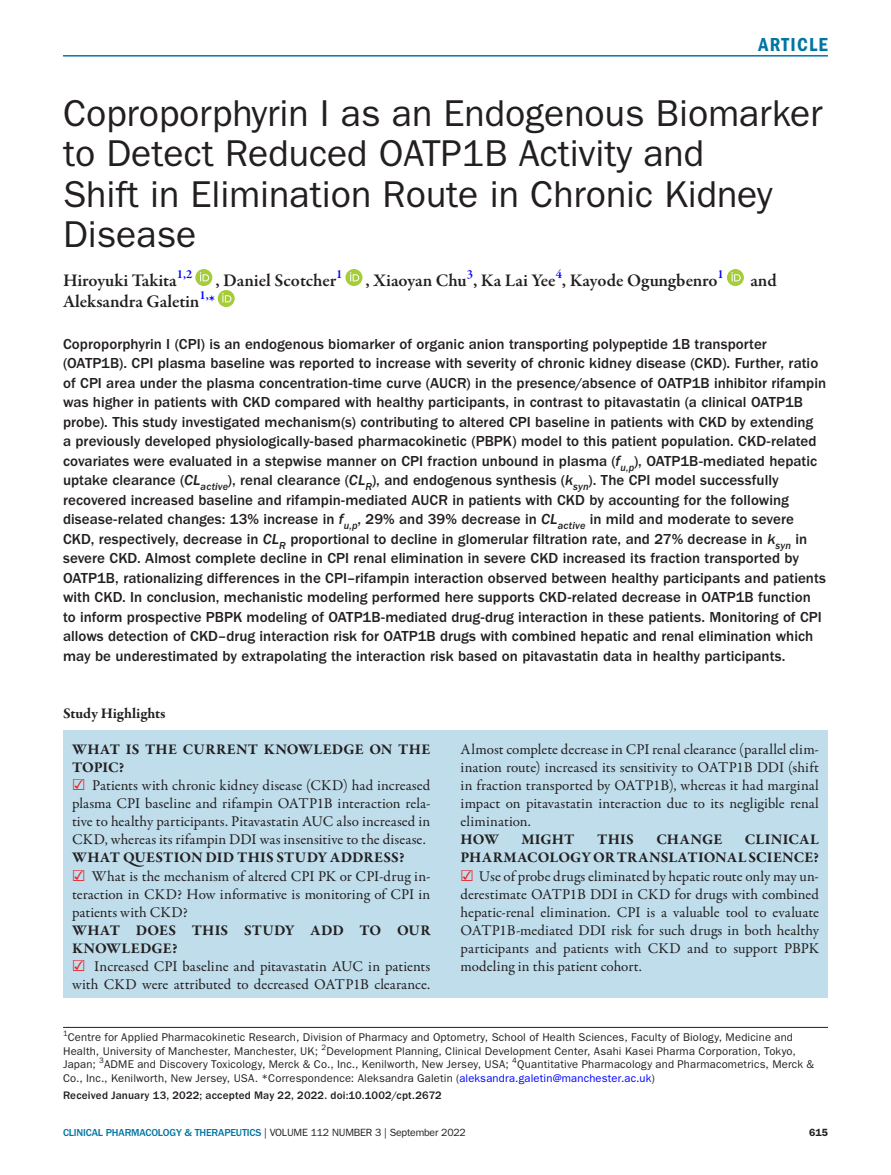
<style>
.page{position:relative;width:891px;height:1175px;background:#fff}
.page>*{position:absolute;margin:0;border:0;box-sizing:border-box;transform-origin:0 0}
.t1{font:37.5px/40.5px "ITC Franklin Gothic Std";color:#231f20}
.t2{font:19.5px "ITC Franklin Gothic Std Dm Cd";letter-spacing:.065em;color:#0076a3}
.t3{font:600 18px "Garamond Premr Pro";color:#231f20}
.t4{font:500 15px/19.5px "ITC Franklin Gothic Std";letter-spacing:.005em;color:#231f20}
.t5{font:15px/18px "Garamond Premr Pro";color:#231f20;text-align:justify}
.t6{font:700 15px/18px "Garamond Premr Pro";letter-spacing:.01em;color:#231f20}
.t7{font:600 12.6px "Garamond Premr Pro";color:#00f}
.t8{font:11.25px/13.5px "ITC Franklin Gothic Std";letter-spacing:.015em;color:#231f20}
.t9{font:500 11.25px "ITC Franklin Gothic Std";letter-spacing:.015em;color:#231f20}
.t10{font:500 10.5px "ITC Franklin Gothic Std";letter-spacing:-.015em;color:#0076a3}
.t11{font:600 10.5px "ITC Franklin Gothic Std";color:#231f20}
.t12{font:7.8px "ITC Franklin Gothic Std";color:#231f20}
.s1{font-size:18px}
.s2{font-family:"ITC Franklin Gothic Std Med It";font-weight:400}
.s3{font-family:"Arial Unicode MS";font-size:18px;color:#ee1d23}
.s4{color:#00f}
.s5{font-weight:400;color:#231f20}
</style>
<div class="page">
<hr style="left:63px;top:55px;width:765px;height:2px;background:#0076a3">
<svg style="left:195px;top:269px;width:17px;height:17px"></svg>
<svg style="left:200px;top:272px;width:9px;height:9px"></svg>
<svg style="left:345px;top:269px;width:17px;height:17px"></svg>
<svg style="left:350px;top:272px;width:9px;height:9px"></svg>
<div style="left:727px;top:269px;width:17px;height:17px;background:#a5cd39;border-radius:50%"></div>
<svg style="left:731px;top:272px;width:10px;height:9px"></svg>
<svg style="left:218px;top:290px;width:17px;height:17px"></svg>
<svg style="left:222px;top:293px;width:9px;height:9px"></svg>
<hr style="left:63px;top:1027px;width:765px;height:1px;background:#231f20">
<div style="left:63px;top:695px;width:765px;height:302px;background:#bfddeb"></div>
<div style="left:51px;top:686px;width:780px;height:44px;background:#fff"></div>
<h2 class="t2" style="left:758px;top:33px;width:71px">ARTICLE</h2>
<h1 class="t1" style="left:63px;top:93px;width:761px">Coproporphyrin I as an Endogenous Biomarker to Detect Reduced OATP1B Activity and<br>Shift in Elimination Route in Chronic Kidney Disease</h1>
<p class="t3" style="left:63px;top:269px;width:131px">Hiroyuki Takita<sup>1,2</sup></p>
<p class="t3" style="left:215px;top:269px;width:129px">, Daniel Scotcher<sup>1</sup></p>
<p class="t3" style="left:365px;top:269px;width:360px">, Xiaoyan Chu<sup>3</sup>, Ka Lai Yee<sup>4</sup>, Kayode Ogungbenro<sup>1</sup></p>
<p class="t3" style="left:750px;top:269px;width:28px">and</p>
<p class="t3" style="left:63px;top:290px;width:138px">Aleksandra Galetin</p>
<p class="t7" style="left:200px;top:287px;width:17px">1,<span class="s1">*</span></p>
<p class="t4" style="left:63px;top:334px;width:765px">Coproporphyrin I (CPI) is an endogenous biomarker of organic anion transporting polypeptide 1B transporter (OATP1B). CPI plasma baseline was reported to increase with severity of chronic kidney disease (CKD). Further, ratio of CPI area under the plasma concentration-time curve (AUCR) in the presence/absence of OATP1B inhibitor rifampin was higher in patients with CKD compared with healthy participants, in contrast to pitavastatin (a clinical OATP1B probe). This study investigated mechanism(s) contributing to altered CPI baseline in patients with CKD by extending<br>a previously developed physiologically-based pharmacokinetic (PBPK) model to this patient population. CKD-related covariates were evaluated in a stepwise manner on CPI fraction unbound in plasma (<span class="s2">f</span><sub>u,p</sub>), OATP1B-mediated hepatic uptake clearance (<span class="s2">CL</span><sub>active</sub>), renal clearance (<span class="s2">CL</span><sub>R</sub>), and endogenous synthesis (<span class="s2">k</span><sub>syn</sub>). The CPI model successfully recovered increased baseline and rifampin-mediated AUCR in patients with CKD by accounting for the following disease-related changes: 13% increase in <span class="s2">f</span><sub>u,p</sub>, 29% and 39% decrease in <span class="s2">CL</span><sub>active</sub> in mild and moderate to severe CKD, respectively, decrease in <span class="s2">CL</span><sub>R</sub> proportional to decline in glomerular filtration rate, and 27% decrease in <span class="s2">k</span><sub>syn</sub> in severe CKD. Almost complete decline in CPI renal elimination in severe CKD increased its fraction transported by OATP1B, rationalizing differences in the CPI–rifampin interaction observed between healthy participants and patients with CKD. In conclusion, mechanistic modeling performed here supports CKD-related decrease in OATP1B function to inform prospective PBPK modeling of OATP1B-mediated drug-drug interaction in these patients. Monitoring of CPI allows detection of CKD–drug interaction risk for OATP1B drugs with combined hepatic and renal elimination which may be underestimated by extrapolating the interaction risk based on pitavastatin data in healthy participants.</p>
<p class="t6" style="left:63px;top:705px;width:104px">Study Highlights</p>
<p class="t6" style="left:72px;top:741px;width:360px">WHAT IS THE CURRENT KNOWLEDGE ON THE<br>TOPIC?</p>
<p class="t5" style="left:72px;top:777px;width:360px"><span class="s3">☑</span> Patients with chronic kidney disease (CKD) had increased plasma CPI baseline and rifampin OATP1B interaction rela&shy;tive to healthy participants. Pitavastatin AUC also increased in CKD, whereas its rifampin DDI was insensitive to the disease.</p>
<p class="t6" style="left:72px;top:849px;width:334px">WHAT QUESTION DID THIS STUDY ADDRESS?</p>
<p class="t5" style="left:72px;top:867px;width:360px"><span class="s3">☑</span> What is the mechanism of altered CPI PK or CPI-drug in&shy;teraction in CKD? How informative is monitoring of CPI in patients with CKD?</p>
<p class="t6" style="left:72px;top:921px;width:360px">WHAT DOES THIS STUDY ADD TO OUR<br>KNOWLEDGE?</p>
<p class="t5" style="left:72px;top:957px;width:360px"><span class="s3">☑</span> Increased CPI baseline and pitavastatin AUC in patients with CKD were attributed to decreased OATP1B clearance.</p>
<p class="t5" style="left:461px;top:741px;width:360px">Almost complete decrease in CPI renal clearance (parallel elim&shy;ination route) increased its sensitivity to OATP1B DDI (shift in fraction transported by OATP1B), whereas it had marginal impact on pitavastatin interaction due to its negligible renal elimination.</p>
<p class="t6" style="left:461px;top:831px;width:40px">HOW</p>
<p class="t6" style="left:521px;top:831px;width:55px">MIGHT</p>
<p class="t6" style="left:597px;top:831px;width:38px">THIS</p>
<p class="t6" style="left:656px;top:831px;width:67px">CHANGE</p>
<p class="t6" style="left:461px;top:831px;width:360px;text-align:right">CLINICAL<br>PHARMACOLOGY OR TRANSLATIONAL SCIENCE?</p>
<p class="t5" style="left:461px;top:867px;width:360px"><span class="s3">☑</span> Use of probe drugs eliminated by hepatic route only may un&shy;derestimate OATP1B DDI in CKD for drugs with combined hepatic-renal elimination. CPI is a valuable tool to evaluate OATP1B-mediated DDI risk for such drugs in both healthy participants and patients with CKD and to support PBPK modeling in this patient cohort.</p>
<p class="t12" style="left:63px;top:1029px;width:6px">1</p>
<p class="t8" style="left:63px;top:1030px;width:732px;text-indent:5px">Centre for Applied Pharmacokinetic Research, Division of Pharmacy and Optometry, School of Health Sciences, Faculty of Biology, Medicine and<br>Health, University of Manchester, Manchester, UK;</p>
<p class="t12" style="left:322px;top:1042px;width:6px">2</p>
<p class="t8" style="left:326px;top:1044px;width:471px">Development Planning, Clinical Development Center, Asahi Kasei Pharma Corporation, Tokyo,</p>
<p class="t12" style="left:99px;top:1056px;width:6px">3</p>
<p class="t8" style="left:104px;top:1057px;width:406px">ADME and Discovery Toxicology, Merck &amp; Co., Inc., Kenilworth, New Jersey, USA;</p>
<p class="t12" style="left:512px;top:1056px;width:6px">4</p>
<p class="t8" style="left:63px;top:1057px;width:753px;text-indent:454px">Quantitative Pharmacology and Pharmacometrics, Merck &amp;<br>Co., Inc., Kenilworth, New Jersey, USA. *Correspondence: Aleksandra Galetin (<span class="s4">aleksandra.galetin@manchester.ac.uk</span>)</p>
<p class="t8" style="left:63px;top:1057px;width:34px">Japan;</p>
<p class="t9" style="left:63px;top:1088px;width:380px">Received January 13, 2022; accepted May 22, 2022. doi:10.1002/cpt.2672</p>
<p class="t10" style="left:63px;top:1126px;width:404px">CLINICAL PHARMACOLOGY &amp; THERAPEUTICS <span class="s5">| VOLUME 112 NUMBER 3 | September 2022</span></p>
<p class="t11" style="left:809px;top:1125px;width:20px">615</p>
</div>
